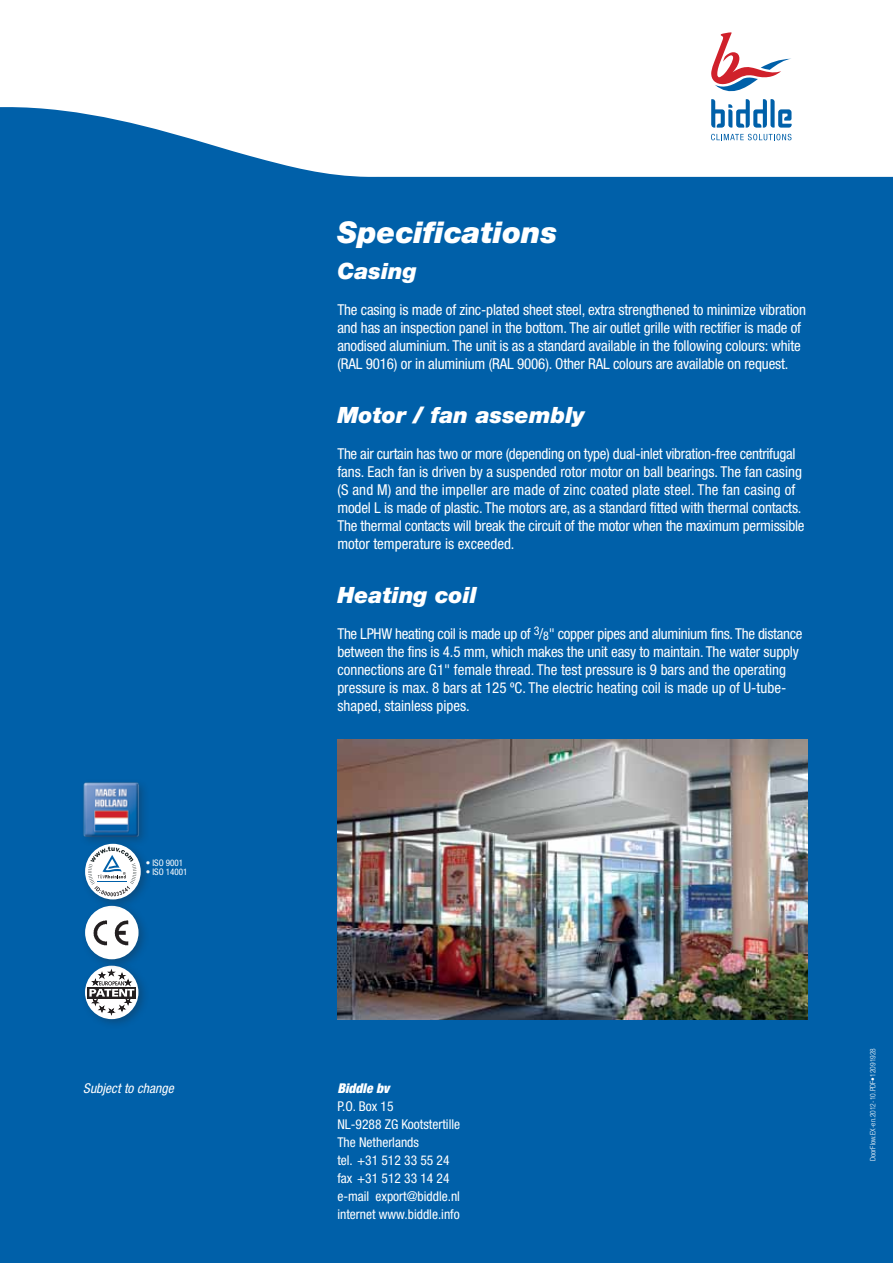
<style>
.page{position:relative;width:893px;height:1263px;background:#fff}
.page>*{position:absolute;margin:0;border:0;box-sizing:border-box;transform-origin:0 0}
.t1{font:italic 900 30px "Helvetica Neue LT Pro";color:#fff}
.t2{font:italic 900 22.5px "Helvetica Neue LT Pro";color:#fff}
.t3{font:condensed 15px/18px "Helvetica Neue LT Pro";letter-spacing:-.01em;color:#fff}
.t4{font:condensed 13.5px/18px "Helvetica Neue LT Pro";color:#fff}
.t5{font:italic condensed 13.5px "Helvetica Neue LT Pro";color:#fff}
.t6{font:italic 900 condensed 13.5px "Helvetica Neue LT Pro";color:#fff}
.t7{font:condensed 9px "Helvetica Neue LT Pro";color:#fff}
.t8{font:300 condensed 7.5px "Helvetica Neue LT Pro";color:#fff}
.s1{font-size:12px}
</style>
<div class="page">
<div style="left:0;top:189px;width:893px;height:1074px;background:#0060a9"></div>
<img style="left:337px;top:740px;width:471px;height:279px">
<svg style="left:0;top:107px;width:892px;height:82px"></svg>
<svg style="left:711px;top:134px;width:80px;height:6px"></svg>
<svg style="left:711px;top:32px;width:81px;height:96px"></svg>
<div style="left:79px;top:778px;width:71px;height:69px;background:#231f20;opacity:.3"></div>
<img style="left:82px;top:779px;width:59px;height:59px">
<div style="left:80px;top:961px;width:70px;height:69px;background:#231f20;opacity:.3"></div>
<div style="left:85px;top:966px;width:53px;height:53px;background:#fff;border-radius:50%"></div>
<div style="left:87px;top:987px;width:49px;height:11px;background:#231f20"></div>
<svg style="left:89px;top:970px;width:45px;height:44px"></svg>
<div style="left:80px;top:901px;width:69px;height:69px;background:#231f20;opacity:.3"></div>
<div style="left:85px;top:906px;width:54px;height:53px;background:#fff;border-radius:50%"></div>
<img style="left:93px;top:920px;width:36px;height:26px">
<hr style="left:892px;top:0;width:1px;height:1263px;background:#0060a9">
<hr style="left:892px;top:863px;width:1px;height:53px;background:#50b848">
<div style="left:80px;top:838px;width:72px;height:72px;background:#231f20;opacity:.3"></div>
<div style="left:85px;top:844px;width:56px;height:55px;background:#fff;border-radius:50%"></div>
<svg style="left:88px;top:846px;width:49px;height:50px"></svg>
<p class="t7" style="left:146px;top:857px;width:39px">• ISO 9001</p>
<p class="t7" style="left:146px;top:867px;width:43px">• ISO 14001</p>
<p class="t5" style="left:83px;top:1080px;width:92px">Subject to change</p>
<h1 class="t1" style="left:337px;top:213px;width:222px">Specifications</h1>
<h2 class="t2" style="left:337px;top:257px;width:81px">Casing</h2>
<p class="t3" style="left:337px;top:300px;width:470px">The casing is made of zinc-plated sheet steel, extra strengthened to minimize vibration and has an inspection panel in the bottom. The air outlet grille with rectifier is made of anodised aluminium. The unit is as a standard available in the following colours: white (RAL 9016) or in aluminium (RAL 9006). Other RAL colours are available on request.</p>
<h2 class="t2" style="left:337px;top:401px;width:249px">Motor / fan assembly</h2>
<p class="t3" style="left:337px;top:444px;width:469px">The air curtain has two or more (depending on type) dual-inlet vibration-free centrifugal fans. Each fan is driven by a suspended rotor motor on ball bearings. The fan casing (S and M) and the impeller are made of zinc coated plate steel. The fan casing of model L is made of plastic. The motors are, as a standard fitted with thermal contacts.<br>The thermal contacts will break the circuit of the motor when the maximum permissible motor temperature is exceeded.</p>
<h2 class="t2" style="left:337px;top:581px;width:141px">Heating coil</h2>
<p class="t3" style="left:337px;top:624px;width:467px">The LPHW heating coil is made up of <sup>3</sup>/<span class="s1">8</span>" copper pipes and aluminium fins. The distance between the fins is 4.5 mm, which makes the unit easy to maintain. The water supply connections are G1" female thread. The test pressure is 9 bars and the operating pressure is max. 8 bars at 125 ºC. The electric heating coil is made up of U-tube&shy;shaped, stainless pipes.</p>
<p class="t6" style="left:337px;top:1080px;width:54px">Biddle bv</p>
<p class="t4" style="left:337px;top:1097px;width:124px">P.O. Box 15<br>NL-9288 ZG Kootstertille<br>The Netherlands<br>tel. +31 512 33 55 24 fax +31 512 33 14 24 e-mail export@biddle.nl internet www.biddle.info</p>
<p class="t8" style="left:869px;top:1161px;width:115px;rotate:-90deg">DoorFlow.EX-en.2012-10.PDF•12091928</p>
</div>
